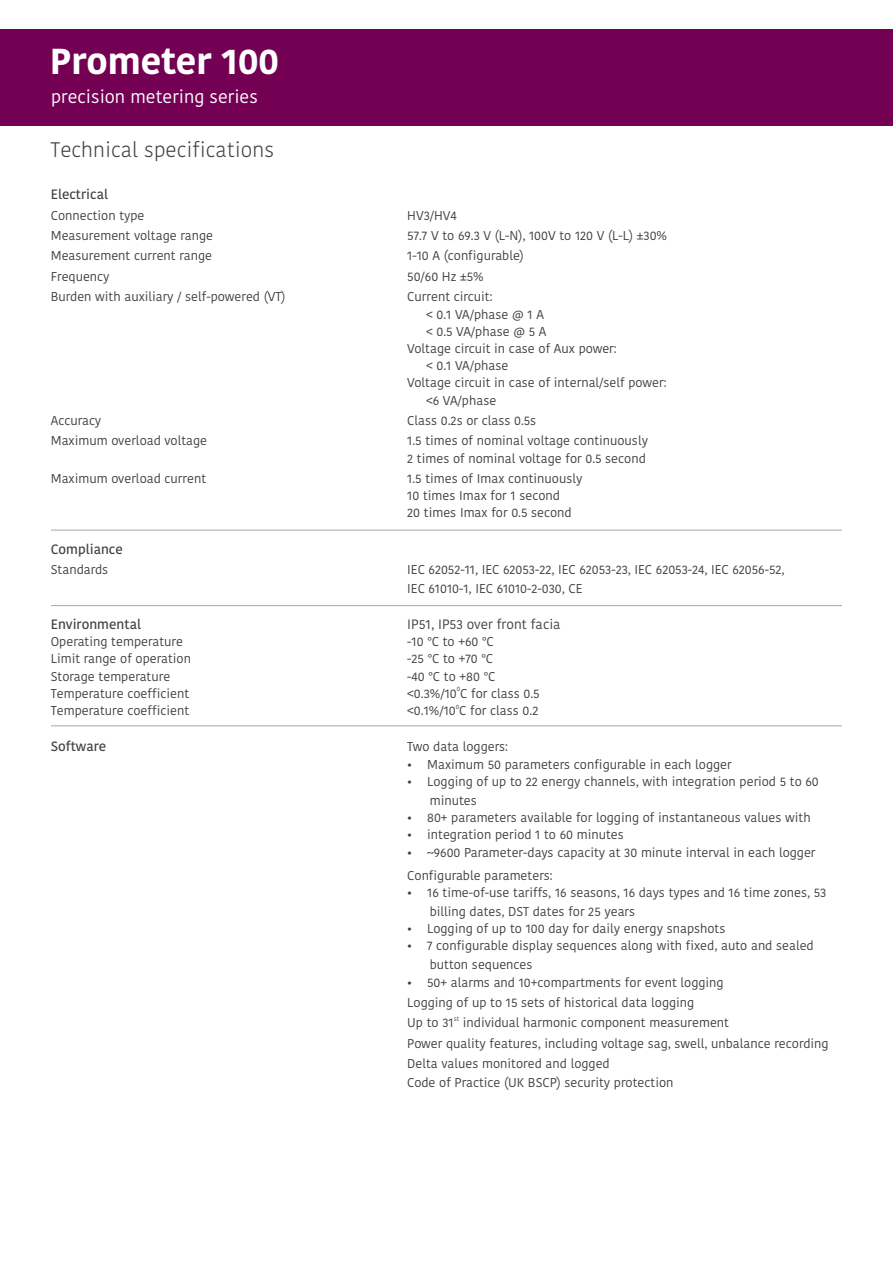
<style>
.page{position:relative;width:893px;height:1263px;background:#fff}
.page>*{position:absolute;margin:0;border:0;box-sizing:border-box;transform-origin:0 0}
.t1{font:700 36px "Kohinoor Devanagari";color:#fff}
.t2{font:300 21px "Kohinoor Devanagari";color:#404041}
.t3{font:18px "Kohinoor Devanagari";color:#fff}
.t4{font:500 13.5px "Kohinoor Devanagari";color:#404041}
.t5{font:13.5px "Kohinoor Devanagari";color:#404041}
.t6{font:12.75px/17.2px "Kohinoor Devanagari";color:#404041}
.t7{font:6.3px "Kohinoor Devanagari";color:#404041}
</style>
<div class="page">
<div style="left:0;top:30px;width:893px;height:96px;background:#740054"></div>
<hr style="left:51px;top:530px;width:791px;height:1px;background:#a7a9ac">
<hr style="left:51px;top:605px;width:791px;height:1px;background:#a7a9ac">
<hr style="left:51px;top:725px;width:791px;height:1px;background:#a7a9ac">
<h1 class="t1" style="left:50px;top:37px;width:231px">Prometer 100</h1>
<h3 class="t3" style="left:51px;top:84px;width:208px">precision metering series</h3>
<h2 class="t2" style="left:50px;top:135px;width:225px">Technical specifications</h2>
<p class="t4" style="left:51px;top:185px;width:59px">Electrical</p>
<p class="t6" style="left:51px;top:207px;width:95px">Connection type</p>
<p class="t6" style="left:407px;top:207px;width:51px">HV3/HV4</p>
<p class="t6" style="left:51px;top:227px;width:164px">Measurement voltage range</p>
<p class="t6" style="left:407px;top:227px;width:261px">57.7 V to 69.3 V (L-N), 100V to 120 V (L-L) ±30%</p>
<p class="t6" style="left:51px;top:247px;width:163px">Measurement current range</p>
<p class="t6" style="left:407px;top:247px;width:118px">1-10 A (configurable)</p>
<p class="t6" style="left:51px;top:268px;width:60px">Frequency</p>
<p class="t6" style="left:407px;top:268px;width:78px">50/60 Hz ±5%</p>
<p class="t6" style="left:51px;top:288px;width:236px">Burden with auxiliary / self-powered (VT)</p>
<p class="t6" style="left:407px;top:288px;width:87px">Current circuit:</p>
<p class="t6" style="left:426px;top:305px;width:119px">&lt; 0.1 VA/phase @ 1 A</p>
<p class="t6" style="left:426px;top:323px;width:122px">&lt; 0.5 VA/phase @ 5 A</p>
<p class="t6" style="left:407px;top:340px;width:211px">Voltage circuit in case of Aux power:</p>
<p class="t6" style="left:426px;top:357px;width:84px">&lt; 0.1 VA/phase</p>
<p class="t6" style="left:407px;top:374px;width:261px">Voltage circuit in case of internal/self power:</p>
<p class="t6" style="left:426px;top:391px;width:72px">&lt;6 VA/phase</p>
<p class="t6" style="left:51px;top:412px;width:52px">Accuracy</p>
<p class="t6" style="left:407px;top:412px;width:131px">Class 0.2s or class 0.5s</p>
<p class="t6" style="left:51px;top:432px;width:158px">Maximum overload voltage</p>
<p class="t6" style="left:407px;top:432px;width:242px">1.5 times of nominal voltage continuously<br>2 times of nominal voltage for 0.5 second</p>
<p class="t6" style="left:51px;top:470px;width:157px">Maximum overload current</p>
<p class="t6" style="left:407px;top:470px;width:177px">1.5 times of Imax continuously<br>10 times Imax for 1 second<br>20 times Imax for 0.5 second</p>
<p class="t4" style="left:51px;top:540px;width:74px">Compliance</p>
<p class="t6" style="left:51px;top:561px;width:59px">Standards</p>
<p class="t6" style="left:407px;top:560px;width:379px;line-height:19.2px">IEC 62052-11, IEC 62053-22, IEC 62053-23, IEC 62053-24, IEC 62056-52,<br>IEC 61010-1, IEC 61010-2-030, CE</p>
<p class="t4" style="left:51px;top:615px;width:92px">Environmental</p>
<p class="t5" style="left:407px;top:615px;width:155px">IP51, IP53 over front facia</p>
<p class="t6" style="left:51px;top:633px;width:134px">Operating temperature</p>
<p class="t6" style="left:407px;top:633px;width:88px">-10 °C to +60 °C</p>
<p class="t6" style="left:51px;top:650px;width:142px">Limit range of operation</p>
<p class="t6" style="left:407px;top:650px;width:87px">-25 °C to +70 °C</p>
<p class="t6" style="left:51px;top:667px;width:121px">Storage temperature</p>
<p class="t6" style="left:407px;top:667px;width:90px">-40 °C to +80 °C</p>
<p class="t7" style="left:457px;top:685px;width:5px">0</p>
<p class="t6" style="left:51px;top:685px;width:140px">Temperature coefficient</p>
<p class="t6" style="left:407px;top:685px;width:134px">&lt;0.3%/10 C for class 0.5</p>
<p class="t7" style="left:456px;top:702px;width:5px">0</p>
<p class="t6" style="left:51px;top:702px;width:140px">Temperature coefficient</p>
<p class="t6" style="left:407px;top:702px;width:133px">&lt;0.1%/10 C for class 0.2</p>
<p class="t4" style="left:51px;top:737px;width:57px">Software</p>
<p class="t6" style="left:427px;top:738px;width:393px;text-indent:-20px">Two data loggers:<br>Maximum 50 parameters configurable in each logger<br>Logging of up to 22 energy channels, with integration period 5 to 60</p>
<p class="t6" style="left:427px;top:792px;width:390px">minutes<br>80+ parameters available for logging of instantaneous values with integration period 1 to 60 minutes<br>~9600 Parameter-days capacity at 30 minute interval in each logger</p>
<p class="t6" style="left:427px;top:866px;width:401px;text-indent:-20px">Configurable parameters:<br>16 time-of-use tariffs, 16 seasons, 16 days types and 16 time zones, 53</p>
<p class="t6" style="left:427px;top:903px;width:388px">billing dates, DST dates for 25 years<br>Logging of up to 100 day for daily energy snapshots<br>7 configurable display sequences along with fixed, auto and sealed</p>
<p class="t6" style="left:427px;top:956px;width:298px">button sequences<br>50+ alarms and 10+compartments for event logging</p>
<p class="t6" style="left:407px;top:994px;width:289px">Logging of up to 15 sets of historical data logging</p>
<p class="t7" style="left:454px;top:1014px;width:7px">st</p>
<p class="t6" style="left:407px;top:1013px;width:423px;line-height:20.4px">Up to 31 individual harmonic component measurement<br>Power quality features, including voltage sag, swell, unbalance recording<br>Delta values monitored and logged</p>
<p class="t6" style="left:407px;top:1074px;width:268px">Code of Practice (UK BSCP) security protection</p>
</div>
